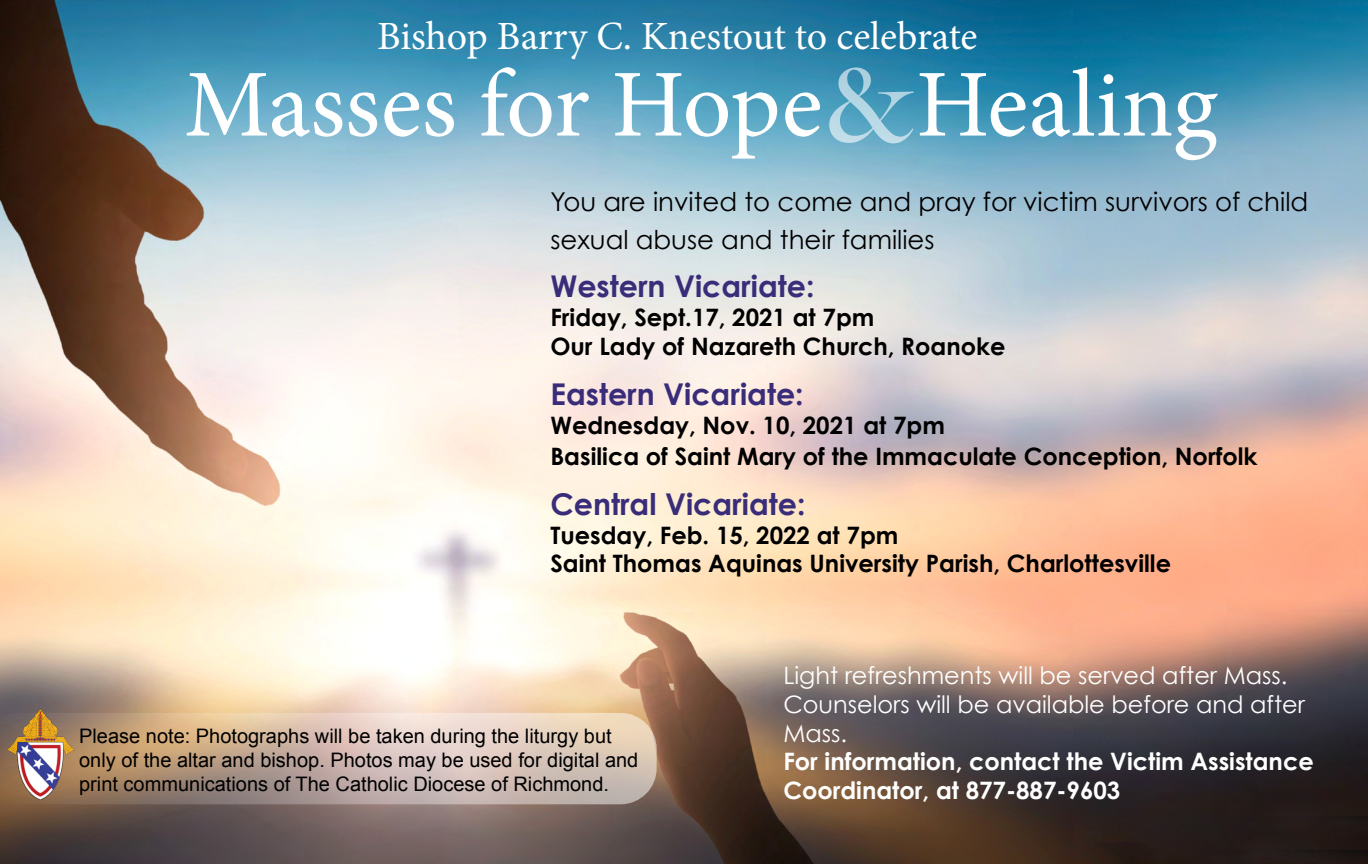
<style>
.page{position:relative;width:1368px;height:864px;background:#fff}
.page>*{position:absolute;margin:0;border:0;box-sizing:border-box;transform-origin:0 0}
.t1{font:500 102px "Big Caslon";color:#fff}
.t2{font:96px "Minion Pro";letter-spacing:-.005em;color:#fff}
.t3{font:40px "Minion Pro";letter-spacing:-.005em;color:#fff}
.t4{font:700 30px "Century Gothic";color:#392d7a}
.t5{font:26px/38px "Century Gothic";color:#000}
.t6{font:700 24px/28.8px "Century Gothic";color:#000}
.t7{font:24px/28.8px "Century Gothic";color:#fff}
.t8{font:700 24px/28.8px "Century Gothic";color:#fff}
.t9{font:20px/24px "Arial";color:#000}
</style>
<div class="page">
<img style="left:0;top:0;width:1368px;height:864px">
<img style="left:5px;top:709px;width:72px;height:4px">
<svg style="left:0;top:713px;width:657px;height:91px;background:#c6ae9c"></svg>
<h3 class="t3" style="left:377px;top:10px;width:602px">Bishop Barry C. Knestout to celebrate</h3>
<h2 class="t2" style="left:184px;top:41px;width:1035px">Masses for Hope Healing</h2>
<h1 class="t1" style="left:824px;top:22px;width:89px">&amp;</h1>
<p class="t5" style="left:550px;top:182px;width:759px">You are invited to come and pray for victim survivors of child sexual abuse and their families</p>
<p class="t4" style="left:550px;top:267px;width:265px">Western Vicariate:</p>
<p class="t6" style="left:550px;top:302px;width:457px">Friday, Sept.17, 2021 at 7pm<br>Our Lady of Nazareth Church, Roanoke</p>
<p class="t4" style="left:550px;top:375px;width:255px">Eastern Vicariate:</p>
<p class="t6" style="left:550px;top:409px;width:709px;line-height:31.2px">Wednesday, Nov. 10, 2021 at 7pm<br>Basilica of Saint Mary of the Immaculate Conception, Norfolk</p>
<p class="t4" style="left:550px;top:485px;width:256px">Central Vicariate:</p>
<p class="t6" style="left:550px;top:520px;width:622px">Tuesday, Feb. 15, 2022 at 7pm<br>Saint Thomas Aquinas University Parish, Charlottesville</p>
<p class="t9" style="left:79px;top:724px;width:561px">Please note: Photographs will be taken during the liturgy but only of the altar and bishop. Photos may be used for digital and print communications of The Catholic Diocese of Richmond.</p>
<p class="t7" style="left:783px;top:661px;width:523px">Light refreshments will be served after Mass.<br>Counselors will be available before and after<br>Mass.</p>
<p class="t8" style="left:783px;top:747px;width:532px">For information, contact the Victim Assistance<br>Coordinator, at 877-887-9603</p>
</div>
